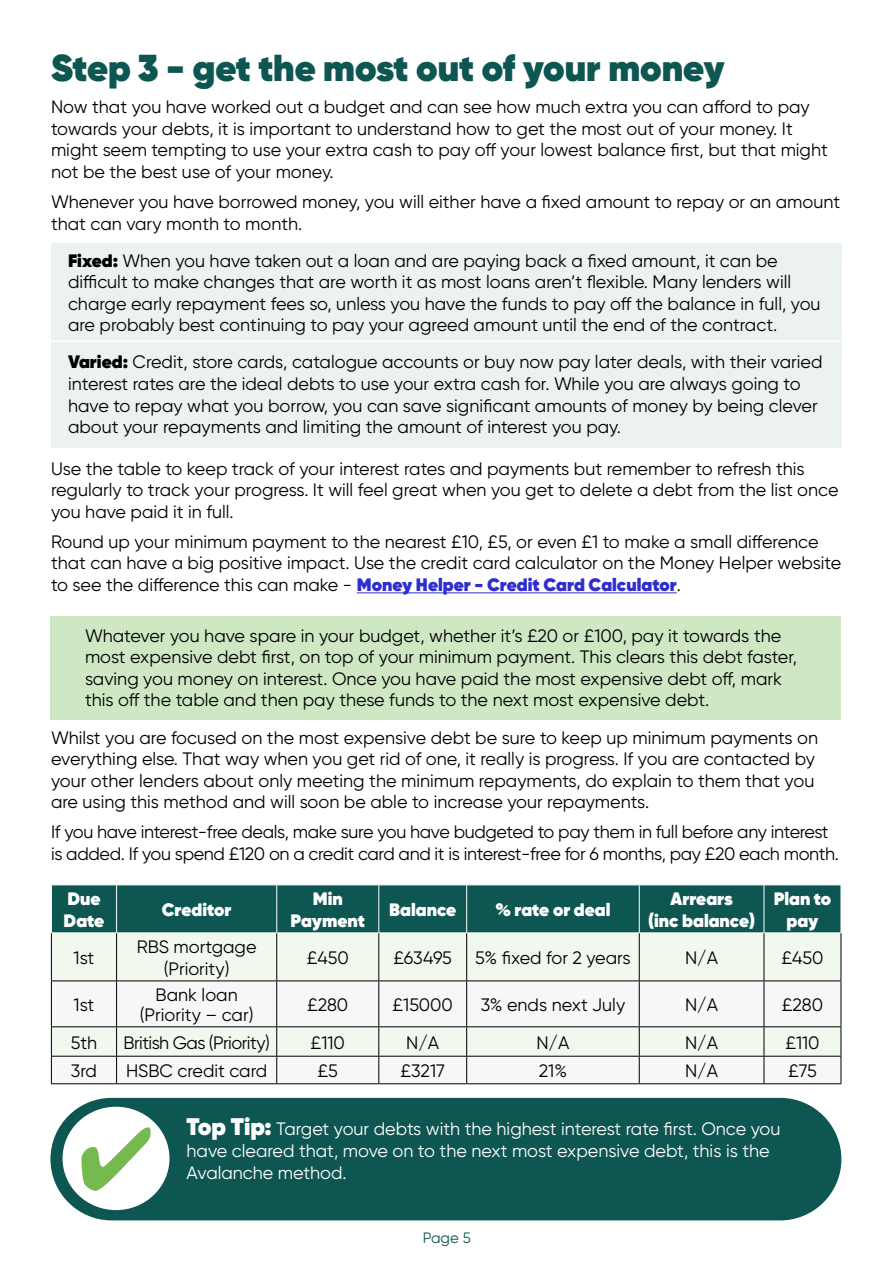
<style>
.page{position:relative;width:893px;height:1263px;background:#fff}
.page>*{position:absolute;margin:0;border:0;box-sizing:border-box;transform-origin:0 0}
.t1{font:800 37.5px "Gilroy";color:#0d5651}
.t2{font:18px/21.6px "Gilroy";color:#000}
.t3{font:18px/21.6px "Gilroy";letter-spacing:-.02em;color:#000}
.t4{font:18px/21.6px "Gilroy";color:#fff}
.t5{font:800 18px/21.6px "Gilroy";color:#fff;text-align:center}
.t6{font:18px "Gilroy";letter-spacing:-.03em;color:#000}
.t7{font:15px "Gilroy";color:#0d5651}
.s1{font-weight:800}
.s2{font-weight:800;color:#2f2dcf}
.s3{font-weight:800;font-size:24px}
</style>
<div class="page">
<div style="left:50px;top:616px;width:791px;height:103px;background:#cfe7c2"></div>
<div style="left:52px;top:243px;width:790px;height:205px;background:#ecf1f1"></div>
<hr style="left:357px;top:592px;width:320px;height:1px;background:#2f2dcf">
<div style="left:50px;top:1098px;width:791px;height:122px;background:#0d5651;border-radius:61px"></div>
<div style="left:63px;top:1107px;width:106px;height:103px;background:#fff;border-radius:50%"></div>
<svg style="left:82px;top:1127px;width:69px;height:64px"></svg>
<div style="left:52px;top:885px;width:789px;height:47px;background:#0d5651"></div>
<div style="left:52px;top:933px;width:789px;height:47px;background:#f1f8ee"></div>
<svg style="left:52px;top:981px;width:789px;height:102px"></svg>
<hr style="left:116px;top:885px;width:1px;height:47px;background:#fff">
<hr style="left:276px;top:885px;width:1px;height:47px;background:#fff">
<hr style="left:378px;top:885px;width:1px;height:47px;background:#fff">
<hr style="left:466px;top:885px;width:1px;height:47px;background:#fff">
<hr style="left:639px;top:885px;width:1px;height:47px;background:#fff">
<hr style="left:764px;top:885px;width:1px;height:47px;background:#fff">
<hr style="left:51px;top:933px;width:1px;height:47px;background:#000">
<hr style="left:116px;top:933px;width:1px;height:47px;background:#000">
<hr style="left:276px;top:933px;width:1px;height:47px;background:#000">
<hr style="left:378px;top:933px;width:1px;height:47px;background:#000">
<hr style="left:466px;top:933px;width:1px;height:47px;background:#000">
<hr style="left:639px;top:933px;width:1px;height:47px;background:#000">
<hr style="left:764px;top:933px;width:1px;height:47px;background:#000">
<hr style="left:841px;top:933px;width:1px;height:47px;background:#000">
<hr style="left:51px;top:980px;width:66px;height:1px;background:#000">
<hr style="left:51px;top:981px;width:1px;height:45px;background:#000">
<hr style="left:117px;top:980px;width:160px;height:1px;background:#000">
<hr style="left:116px;top:981px;width:1px;height:45px;background:#000">
<hr style="left:277px;top:980px;width:102px;height:1px;background:#000">
<hr style="left:276px;top:981px;width:1px;height:45px;background:#000">
<hr style="left:379px;top:980px;width:88px;height:1px;background:#000">
<hr style="left:378px;top:981px;width:1px;height:45px;background:#000">
<hr style="left:467px;top:980px;width:172px;height:1px;background:#000">
<hr style="left:466px;top:981px;width:1px;height:45px;background:#000">
<hr style="left:639px;top:980px;width:125px;height:1px;background:#000">
<hr style="left:639px;top:981px;width:1px;height:45px;background:#000">
<hr style="left:764px;top:980px;width:77px;height:1px;background:#000">
<hr style="left:764px;top:981px;width:1px;height:45px;background:#000">
<hr style="left:841px;top:981px;width:1px;height:45px;background:#000">
<hr style="left:51px;top:1026px;width:66px;height:1px;background:#000">
<hr style="left:117px;top:1026px;width:160px;height:1px;background:#000">
<hr style="left:277px;top:1026px;width:102px;height:1px;background:#000">
<hr style="left:379px;top:1026px;width:88px;height:1px;background:#000">
<hr style="left:467px;top:1026px;width:172px;height:1px;background:#000">
<hr style="left:639px;top:1026px;width:125px;height:1px;background:#000">
<hr style="left:764px;top:1026px;width:77px;height:1px;background:#000">
<hr style="left:51px;top:1056px;width:66px;height:1px;background:#000">
<svg style="left:51px;top:1027px;width:1px;height:56px"></svg>
<hr style="left:117px;top:1056px;width:160px;height:1px;background:#000">
<svg style="left:116px;top:1027px;width:1px;height:56px"></svg>
<hr style="left:277px;top:1056px;width:102px;height:1px;background:#000">
<svg style="left:276px;top:1027px;width:1px;height:56px"></svg>
<hr style="left:379px;top:1056px;width:88px;height:1px;background:#000">
<svg style="left:378px;top:1027px;width:1px;height:56px"></svg>
<hr style="left:467px;top:1056px;width:172px;height:1px;background:#000">
<svg style="left:466px;top:1027px;width:1px;height:56px"></svg>
<hr style="left:639px;top:1056px;width:125px;height:1px;background:#000">
<svg style="left:639px;top:1027px;width:1px;height:56px"></svg>
<hr style="left:764px;top:1056px;width:77px;height:1px;background:#000">
<svg style="left:764px;top:1027px;width:1px;height:56px"></svg>
<svg style="left:841px;top:1027px;width:1px;height:56px"></svg>
<hr style="left:51px;top:1083px;width:66px;height:1px;background:#000">
<hr style="left:117px;top:1083px;width:160px;height:1px;background:#000">
<hr style="left:277px;top:1083px;width:102px;height:1px;background:#000">
<hr style="left:379px;top:1083px;width:88px;height:1px;background:#000">
<hr style="left:467px;top:1083px;width:172px;height:1px;background:#000">
<hr style="left:639px;top:1083px;width:125px;height:1px;background:#000">
<hr style="left:764px;top:1083px;width:77px;height:1px;background:#000">
<hr style="left:51px;top:340px;width:790px;height:2px;background:#fff">
<p class="t1" style="left:51px;top:44px;width:675px">Step 3 - get the most out of your money</p>
<p class="t2" style="left:51px;top:96px;width:778px">Now that you have worked out a budget and can see how much extra you can afford to pay towards your debts, it is important to understand how to get the most out of your money. It might seem tempting to use your extra cash to pay off your lowest balance first, but that might not be the best use of your money.</p>
<p class="t2" style="left:51px;top:191px;width:791px">Whenever you have borrowed money, you will either have a fixed amount to repay or an amount that can vary month to month.</p>
<p class="t2" style="left:68px;top:249px;width:754px"><span class="s1">Fixed:</span> When you have taken out a loan and are paying back a fixed amount, it can be difficult to make changes that are worth it as most loans aren’t flexible. Many lenders will charge early repayment fees so, unless you have the funds to pay off the balance in full, you are probably best continuing to pay your agreed amount until the end of the contract.</p>
<p class="t2" style="left:68px;top:351px;width:756px"><span class="s1">Varied:</span> Credit, store cards, catalogue accounts or buy now pay later deals, with their varied interest rates are the ideal debts to use your extra cash for. While you are always going to have to repay what you borrow, you can save significant amounts of money by being clever about your repayments and limiting the amount of interest you pay.</p>
<p class="t2" style="left:51px;top:457px;width:789px">Use the table to keep track of your interest rates and payments but remember to refresh this regularly to track your progress. It will feel great when you get to delete a debt from the list once you have paid it in full.</p>
<p class="t2" style="left:51px;top:531px;width:792px">Round up your minimum payment to the nearest £10, £5, or even £1 to make a small difference that can have a big positive impact. Use the credit card calculator on the Money Helper website to see the difference this can make - <span class="s2">Money Helper - Credit Card Calculator</span>.</p>
<p class="t2" style="left:85px;top:624px;width:714px">Whatever you have spare in your budget, whether it’s £20 or £100, pay it towards the most expensive debt first, on top of your minimum payment. This clears this debt faster, saving you money on interest. Once you have paid the most expensive debt off, mark this off the table and then pay these funds to the next most expensive debt.</p>
<p class="t2" style="left:51px;top:726px;width:769px">Whilst you are focused on the most expensive debt be sure to keep up minimum payments on everything else. That way when you get rid of one, it really is progress. If you are contacted by your other lenders about only meeting the minimum repayments, do explain to them that you are using this method and will soon be able to increase your repayments.</p>
<p class="t3" style="left:51px;top:821px;width:790px">If you have interest-free deals, make sure you have budgeted to pay them in full before any interest is added. If you spend £120 on a credit card and it is interest-free for 6 months, pay £20 each month.</p>
<p class="t5" style="left:64px;top:888px;width:42px;text-align:left">Due<br>Date</p>
<p class="t5" style="left:162px;top:899px;width:71px">Creditor</p>
<p class="t5" style="left:290px;top:888px;width:76px">Min<br>Payment</p>
<p class="t5" style="left:389px;top:899px;width:69px">Balance</p>
<p class="t5" style="left:495px;top:899px;width:117px">% rate or deal</p>
<p class="t5" style="left:670px;top:888px;width:64px">Arrears</p>
<p class="t5" style="left:648px;top:910px;width:109px">(inc balance)</p>
<p class="t5" style="left:774px;top:888px;width:59px">Plan to pay</p>
<p class="t2" style="left:74px;top:947px;width:22px">1st</p>
<p class="t2" style="left:137px;top:936px;width:121px;text-align:center">RBS mortgage (Priority)</p>
<p class="t2" style="left:307px;top:947px;width:43px">£450</p>
<p class="t2" style="left:393px;top:947px;width:60px">£63495</p>
<p class="t2" style="left:475px;top:947px;width:157px">5% fixed for 2 years</p>
<p class="t2" style="left:685px;top:947px;width:35px">N/A</p>
<p class="t2" style="left:781px;top:947px;width:43px">£450</p>
<p class="t2" style="left:74px;top:994px;width:22px">1st</p>
<p class="t2" style="left:156px;top:984px;width:84px">Bank loan</p>
<p class="t2" style="left:140px;top:1003px;width:115px">(Priority – car)</p>
<p class="t2" style="left:307px;top:994px;width:43px">£280</p>
<p class="t2" style="left:393px;top:994px;width:62px">£15000</p>
<p class="t2" style="left:481px;top:994px;width:146px">3% ends next July</p>
<p class="t2" style="left:685px;top:994px;width:35px">N/A</p>
<p class="t2" style="left:782px;top:994px;width:43px">£280</p>
<p class="t2" style="left:71px;top:1031px;width:28px">5th</p>
<p class="t6" style="left:123px;top:1031px;width:148px">British Gas (Priority)</p>
<p class="t2" style="left:311px;top:1031px;width:36px">£110</p>
<p class="t2" style="left:406px;top:1031px;width:35px">N/A</p>
<p class="t2" style="left:536px;top:1031px;width:35px">N/A</p>
<p class="t2" style="left:685px;top:1031px;width:35px">N/A</p>
<p class="t2" style="left:785px;top:1031px;width:36px">£110</p>
<p class="t2" style="left:71px;top:1060px;width:28px">3rd</p>
<p class="t2" style="left:126px;top:1060px;width:143px">HSBC credit card</p>
<p class="t2" style="left:318px;top:1060px;width:22px">£5</p>
<p class="t2" style="left:400px;top:1060px;width:46px">£3217</p>
<p class="t2" style="left:539px;top:1060px;width:30px">21%</p>
<p class="t2" style="left:685px;top:1060px;width:35px">N/A</p>
<p class="t2" style="left:788px;top:1060px;width:30px">£75</p>
<p class="t4" style="left:187px;top:1118px;width:595px"><span class="s3">Top Tip:</span> Target your debts with the highest interest rate first. Once you have cleared that, move on to the next most expensive debt, this is the<br>Avalanche method.</p>
<p class="t7" style="left:423px;top:1229px;width:49px">Page 5</p>
</div>
